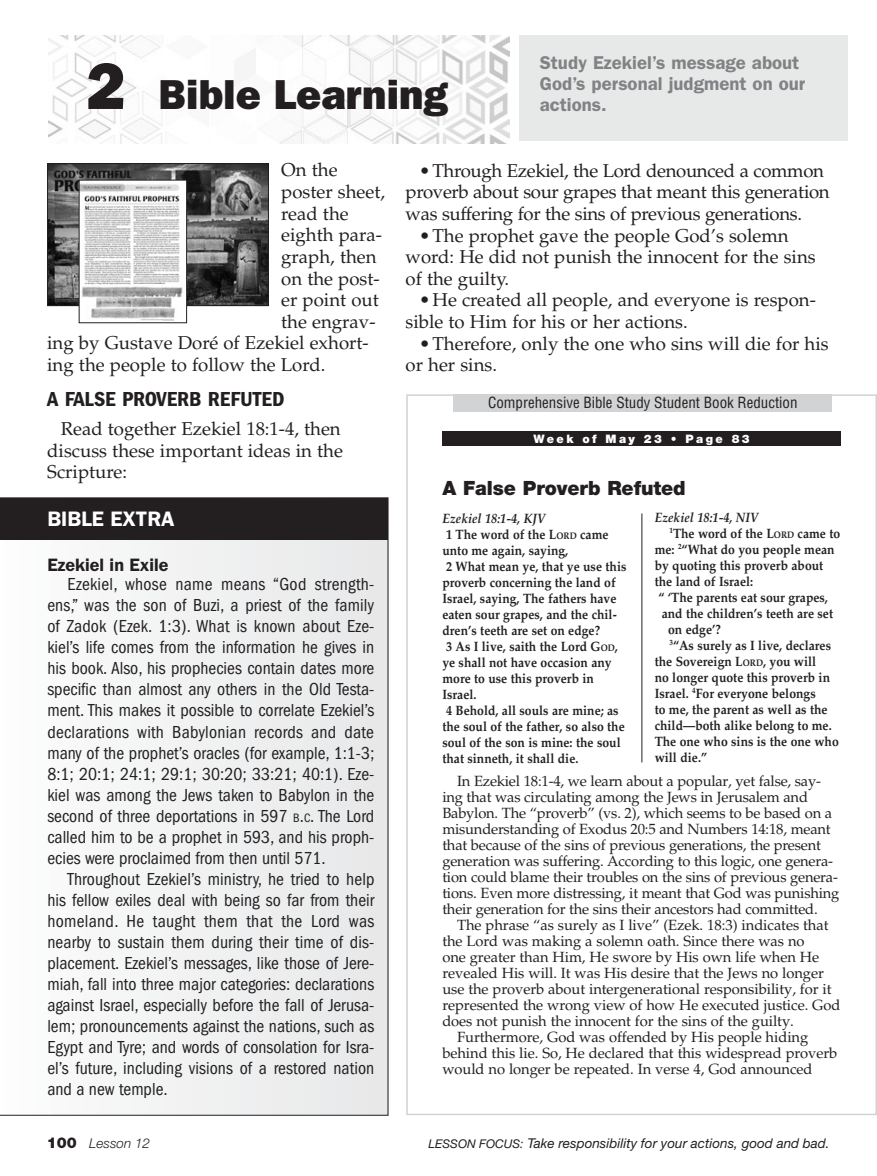
<style>
.page{position:relative;width:877px;height:1176px;background:#fff}
.page>*{position:absolute;margin:0;border:0;box-sizing:border-box;transform-origin:0 0}
.t1{font:42px "ITC Franklin Gothic Std Hvy";color:#231f20}
.t2{font:21px "ITC Franklin Gothic Std Dm Cd";color:#231f20;scale:1.05 1}
.t3{font:600 21px "ITC Franklin Gothic Std";color:#fff}
.t4{font:900 19.65px "Helvetica Neue LT Std";letter-spacing:-.005em;color:#231f20}
.t5{font:18.6px/21.6px "Palatino LT Std";color:#231f20}
.t6{font:18.6px/21.6px "Palatino LT Std";letter-spacing:-.02em;color:#231f20}
.t7{font:600 18.6px/21px "ITC Franklin Gothic Std";color:#808285}
.t8{font:condensed 18px/21px "ITC Franklin Gothic Std";color:#231f20;text-align:justify}
.t9{font:600 18px "ITC Franklin Gothic Std";color:#231f20}
.t10{font:condensed 15px "Helvetica LT Std";color:#231f20}
.t11{font:14.7px/16px "Palatino LT Std";letter-spacing:-.005em;color:#231f20}
.t12{font:700 13.5px/16px "Palatino LT Std";color:#231f20;scale:.9 1}
.t13{font:italic 13.5px "Helvetica Neue LT Std";color:#231f20}
.t14{font:italic 700 13.5px "Palatino LT Std";color:#231f20;scale:.9 1}
.t15{font:italic 300 13.5px "Helvetica Neue LT Std";color:#231f20}
.t16{font:900 11.7px "Helvetica Neue LT Std";letter-spacing:.21em;color:#fff}
.s1{font-size:66px}
.s2{font-size:12.6px}
.s3{font-style:inherit}
.s4{font-style:italic}
.s5{font-size:9.45px}
.s6{font-weight:900;font-style:normal;font-size:15px}
.s7{font-size:12px}
</style>
<div class="page">
<img style="left:49px;top:36px;width:461px;height:107px">
<div style="left:519px;top:36px;width:329px;height:105px;background:#e7e8e8"></div>
<div style="left:442px;top:431px;width:399px;height:14px;background:#231f20"></div>
<hr style="left:642px;top:513px;width:1px;height:249px;background:#231f20">
<div style="left:454px;top:394px;width:378px;height:17px;background:#d1d3d4"></div>
<svg style="left:0;top:497px;width:388px;height:618px"></svg>
<img style="left:49px;top:165px;width:218px;height:139px">
<div style="left:47px;top:163px;width:222px;height:143px;border:1px solid #231f20"></div>
<img style="left:81px;top:182px;width:103px;height:138px">
<div style="left:79px;top:180px;width:108px;height:143px;border:1px solid #231f20"></div>
<h1 class="t1" style="left:86px;top:70px;width:363px"><span class="s1">2</span> Bible Learning</h1>
<p class="t7" style="left:540px;top:52px;width:267px">Study Ezekiel’s message about<br>God’s personal judgment on our actions.</p>
<p class="t5" style="left:281px;top:159px;width:58px">On the</p>
<p class="t5" style="left:281px;top:181px;width:105px">poster sheet,</p>
<p class="t5" style="left:281px;top:203px;width:69px">read the</p>
<p class="t5" style="left:281px;top:224px;width:102px">eighth para-</p>
<p class="t5" style="left:281px;top:246px;width:97px">graph, then</p>
<p class="t5" style="left:281px;top:268px;width:100px">on the post-</p>
<p class="t5" style="left:281px;top:289px;width:99px">er point out</p>
<p class="t5" style="left:281px;top:311px;width:96px">the engrav-</p>
<p class="t5" style="left:47px;top:332px;width:323px">ing by Gustave Doré of Ezekiel exhort-</p>
<p class="t5" style="left:47px;top:354px;width:280px">ing the people to follow the Lord.</p>
<p class="t2" style="left:47px;top:387px;width:227px">A FALSE PROVERB REFUTED</p>
<p class="t5" style="left:47px;top:418px;width:297px;text-align:justify;text-indent:14px">Read together Ezekiel 18:1-4, then discuss these important ideas in the Scripture:</p>
<p class="t3" style="left:47px;top:506px;width:129px">BIBLE EXTRA</p>
<p class="t9" style="left:47px;top:554px;width:123px">Ezekiel in Exile</p>
<p class="t8" style="left:47px;top:574px;width:328px;text-indent:20px">Ezekiel, whose name means “God strength&shy;ens,” was the son of Buzi, a priest of the family of Zadok (Ezek. 1:3). What is known about Eze&shy;kiel’s life comes from the information he gives in his book. Also, his prophecies contain dates more specific than almost any others in the Old Testa&shy;ment. This makes it possible to correlate Ezekiel’s declarations with Babylonian records and date many of the prophet’s oracles (for example, 1:1-3; 8:1; 20:1; 24:1; 29:1; 30:20; 33:21; 40:1). Eze&shy;kiel was among the Jews taken to Babylon in the second of three deportations in 597 <span class="s2">b</span><span class="s3">.</span><span class="s2">c</span>. The Lord called him to be a prophet in 593, and his proph&shy;ecies were proclaimed from then until 571.</p>
<p class="t8" style="left:47px;top:868px;width:329px;text-indent:20px">Throughout Ezekiel’s ministry, he tried to help his fellow exiles deal with being so far from their homeland. He taught them that the Lord was nearby to sustain them during their time of dis&shy;placement. Ezekiel’s messages, like those of Jere&shy;miah, fall into three major categories: declarations against Israel, especially before the fall of Jerusa&shy;lem; pronouncements against the nations, such as Egypt and Tyre; and words of consolation for Isra&shy;el’s future, including visions of a restored nation and a new temple.</p>
<p class="t6" style="left:406px;top:160px;width:426px;text-indent:14px">•Through Ezekiel, the Lord denounced a common proverb about sour grapes that meant this generation was suffering for the sins of previous generations.</p>
<p class="t5" style="left:406px;top:225px;width:412px;text-indent:14px">•The prophet gave the people God’s solemn word: He did not punish the innocent for the sins of the guilty.</p>
<p class="t5" style="left:406px;top:289px;width:412px;text-indent:13px">•He created all people, and everyone is respon&shy;sible to Him for his or her actions.</p>
<p class="t5" style="left:406px;top:333px;width:425px;text-indent:14px">•Therefore, only the one who sins will die for his or her sins.</p>
<p class="t10" style="left:488px;top:393px;width:311px">Comprehensive Bible Study Student Book Reduction</p>
<p class="t16" style="left:533px;top:431px;width:218px">Week of May 23 • Page 83</p>
<p class="t4" style="left:442px;top:476px;width:245px">A False Proverb Refuted</p>
<p class="t12" style="left:442px;top:510px;width:206px"><span class="s4">Ezekiel 18:1-4, KJV<br></span>1 The word of the L<span class="s5">ORD</span> came unto me again, saying,<br>2 What mean ye, that ye use this proverb concerning the land of<br>Israel, saying, The fathers have eaten sour grapes, and the chil&shy;dren’s teeth are set on edge?<br>3 As I live, saith the Lord G<span class="s5">OD</span>, ye shall not have occasion any more to use this proverb in<br>Israel.<br>4 Behold, all souls are mine; as the soul of the father, so also the soul of the son is mine: the soul that sinneth, it shall die.</p>
<p class="t11" style="left:442px;top:773px;width:399px;text-indent:15px">In Ezekiel 18:1-4, we learn about a popular, yet false, say&shy;ing that was circulating among the Jews in Jerusalem and Babylon. The “proverb” (vs. 2), which seems to be based on a misunderstanding of Exodus 20:5 and Numbers 14:18, meant that because of the sins of previous generations, the present generation was suffering. According to this logic, one genera&shy;tion could blame their troubles on the sins of previous genera&shy;tions. Even more distressing, it meant that God was punishing their generation for the sins their ancestors had committed.</p>
<p class="t11" style="left:457px;top:917px;width:373px">The phrase “as surely as I live” (Ezek. 18:3) indicates that</p>
<p class="t11" style="left:442px;top:933px;width:364px">the Lord was making a solemn oath. Since there was no</p>
<p class="t11" style="left:442px;top:949px;width:378px">one greater than Him, He swore by His own life when He</p>
<p class="t11" style="left:442px;top:965px;width:383px">revealed His will. It was His desire that the Jews no longer</p>
<p class="t11" style="left:442px;top:981px;width:391px">use the proverb about intergenerational responsibility, for it</p>
<p class="t11" style="left:442px;top:997px;width:400px">represented the wrong view of how He executed justice. God</p>
<p class="t11" style="left:442px;top:1013px;width:353px">does not punish the innocent for the sins of the guilty.</p>
<p class="t11" style="left:457px;top:1029px;width:353px">Furthermore, God was offended by His people hiding</p>
<p class="t11" style="left:442px;top:1044px;width:396px">behind this lie. So, He declared that this widespread proverb</p>
<p class="t11" style="left:442px;top:1060px;width:372px">would no longer be repeated. In verse 4, God announced</p>
<p class="t14" style="left:655px;top:509px;width:117px">Ezekiel 18:1-4, NIV</p>
<p class="t12" style="left:669px;top:525px;width:191px"><sup>1</sup>The word of the L<span class="s5">ORD</span> came to</p>
<p class="t12" style="left:655px;top:541px;width:201px">me: <sup>2</sup>“What do you people mean</p>
<p class="t12" style="left:655px;top:557px;width:189px">by quoting this proverb about</p>
<p class="t12" style="left:655px;top:573px;width:111px">the land of Israel:</p>
<p class="t12" style="left:658px;top:589px;width:190px">“ ‘The parents eat sour grapes,</p>
<p class="t12" style="left:662px;top:605px;width:192px">and the children’s teeth are set</p>
<p class="t12" style="left:668px;top:621px;width:60px">on edge’?</p>
<p class="t12" style="left:669px;top:637px;width:181px"><sup>3</sup>“As surely as I live, declares</p>
<p class="t12" style="left:655px;top:653px;width:181px">the Sovereign L<span class="s5">ORD</span>, you will</p>
<p class="t12" style="left:655px;top:669px;width:196px">no longer quote this proverb in</p>
<p class="t12" style="left:655px;top:685px;width:180px">Israel. <sup>4</sup>For everyone belongs</p>
<p class="t12" style="left:655px;top:701px;width:194px">to me, the parent as well as the</p>
<p class="t12" style="left:655px;top:717px;width:198px">child—both alike belong to me.</p>
<p class="t12" style="left:655px;top:733px;width:206px">The one who sins is the one who</p>
<p class="t12" style="left:655px;top:749px;width:60px">will die.”</p>
<p class="t15" style="left:47px;top:1135px;width:105px"><span class="s6">100</span> Lesson 12</p>
<p class="t13" style="left:428px;top:1134px;width:403px"><span class="s7">LESSON FOCUS:</span> Take responsibility for your actions, good and bad.</p>
</div>
